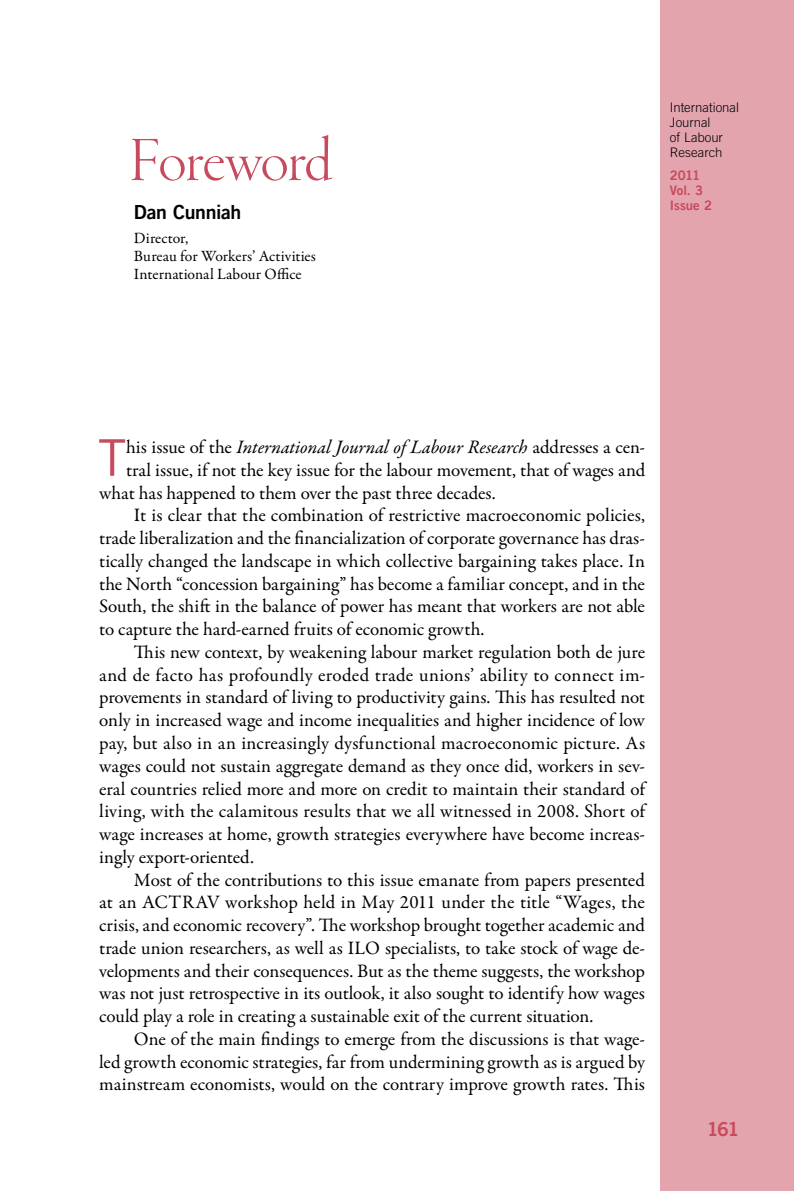
<style>
.page{position:relative;width:794px;height:1191px;background:#fff}
.page>*{position:absolute;margin:0;border:0;box-sizing:border-box;transform-origin:0 0}
.t1{font:64.75px "Garamond Premr Pro Lt Disp";letter-spacing:-.02em;color:#c74a5d}
.t2{font:50.57px "Trade Gothic LT Com";color:#c74a5d}
.t3{font:19.43px "Trade Gothic LT Com Bd 2";letter-spacing:-.02em;color:#000}
.t4{font:19.25px "Trade Gothic LT Com Bd 2";color:#c74a5d}
.t5{font:19.07px "Garamond Premr Pro";color:#000}
.t6{font:italic 19.07px "Garamond Premr Pro";letter-spacing:-.005em;color:#000}
.t7{font:15.75px/18.4px "Garamond Premr Pro";color:#000}
.t8{font:300 13.12px/15px "Trade Gothic LT Com";color:#000}
.t9{font:13.12px/15px "Trade Gothic LT Com Bd 2";letter-spacing:-.01em;color:#c74a5d}
.s1{font-style:normal}
</style>
<div class="page">
<div style="left:660px;top:0;width:134px;height:1191px;background:#e3a4ae"></div>
<h1 class="t1" style="left:129px;top:125px;width:205px">Foreword</h1>
<p class="t3" style="left:134px;top:200px;width:109px">Dan Cunniah</p>
<p class="t7" style="left:134px;top:229px;width:183px">Director,<br>Bureau for Workers’ Activities<br>International Labour Office</p>
<p class="t8" style="left:670px;top:99px;width:70px">International<br>Journal<br>of Labour<br>Research</p>
<p class="t9" style="left:670px;top:167px;width:44px">2011<br>Vol. 3<br>Issue 2</p>
<h2 class="t2" style="left:98px;top:427px;width:30px">T</h2>
<p class="t6" style="left:126px;top:435px;width:520px"><span class="s1">his issue of the</span> International Journal of Labour Research <span class="s1">addresses a cen-</span></p>
<p class="t5" style="left:126px;top:458px;width:520px">tral issue, if not the key issue for the labour movement, that of wages and</p>
<p class="t5" style="left:99px;top:481px;width:398px">what has happened to them over the past three decades.</p>
<p class="t5" style="left:134px;top:504px;width:512px">It is clear that the combination of restrictive macroeconomic policies,</p>
<p class="t5" style="left:99px;top:526px;width:547px">trade liberalization and the financialization of corporate governance has dras-</p>
<p class="t5" style="left:99px;top:549px;width:547px">tically changed the landscape in which collective bargaining takes place. In</p>
<p class="t5" style="left:99px;top:572px;width:547px">the North “concession bargaining” has become a familiar concept, and in the</p>
<p class="t5" style="left:99px;top:595px;width:547px">South, the shift in the balance of power has meant that workers are not able</p>
<p class="t5" style="left:99px;top:617px;width:387px">to capture the hard-earned fruits of economic growth.</p>
<p class="t5" style="left:134px;top:640px;width:513px">This new context, by weakening labour market regulation both de jure</p>
<p class="t5" style="left:99px;top:663px;width:547px">and de facto has profoundly eroded trade unions’ ability to connect im-</p>
<p class="t5" style="left:99px;top:686px;width:547px">provements in standard of living to productivity gains. This has resulted not</p>
<p class="t5" style="left:99px;top:708px;width:547px">only in increased wage and income inequalities and higher incidence of low</p>
<p class="t5" style="left:99px;top:731px;width:547px">pay, but also in an increasingly dysfunctional macroeconomic picture. As</p>
<p class="t5" style="left:99px;top:754px;width:547px">wages could not sustain aggregate demand as they once did, workers in sev-</p>
<p class="t5" style="left:99px;top:777px;width:547px">eral countries relied more and more on credit to maintain their standard of</p>
<p class="t5" style="left:99px;top:799px;width:547px">living, with the calamitous results that we all witnessed in 2008. Short of</p>
<p class="t5" style="left:99px;top:822px;width:547px">wage increases at home, growth strategies everywhere have become increas-</p>
<p class="t5" style="left:99px;top:845px;width:156px">ingly export-oriented.</p>
<p class="t5" style="left:134px;top:868px;width:512px">Most of the contributions to this issue emanate from papers presented</p>
<p class="t5" style="left:99px;top:891px;width:547px">at an ACTRAV workshop held in May 2011 under the title “Wages, the</p>
<p class="t5" style="left:99px;top:913px;width:547px">crisis, and economic recovery”. The workshop brought together academic and</p>
<p class="t5" style="left:99px;top:936px;width:547px">trade union researchers, as well as ILO specialists, to take stock of wage de-</p>
<p class="t5" style="left:99px;top:959px;width:547px">velopments and their consequences. But as the theme suggests, the workshop</p>
<p class="t5" style="left:99px;top:982px;width:547px">was not just retrospective in its outlook, it also sought to identify how wages</p>
<p class="t5" style="left:99px;top:1004px;width:495px">could play a role in creating a sustainable exit of the current situation.</p>
<p class="t5" style="left:134px;top:1027px;width:513px">One of the main findings to emerge from the discussions is that wage-</p>
<p class="t5" style="left:99px;top:1050px;width:547px">led growth economic strategies, far from undermining growth as is argued by</p>
<p class="t5" style="left:99px;top:1073px;width:547px">mainstream economists, would on the contrary improve growth rates. This</p>
<p class="t4" style="left:707px;top:1117px;width:34px">161</p>
</div>
